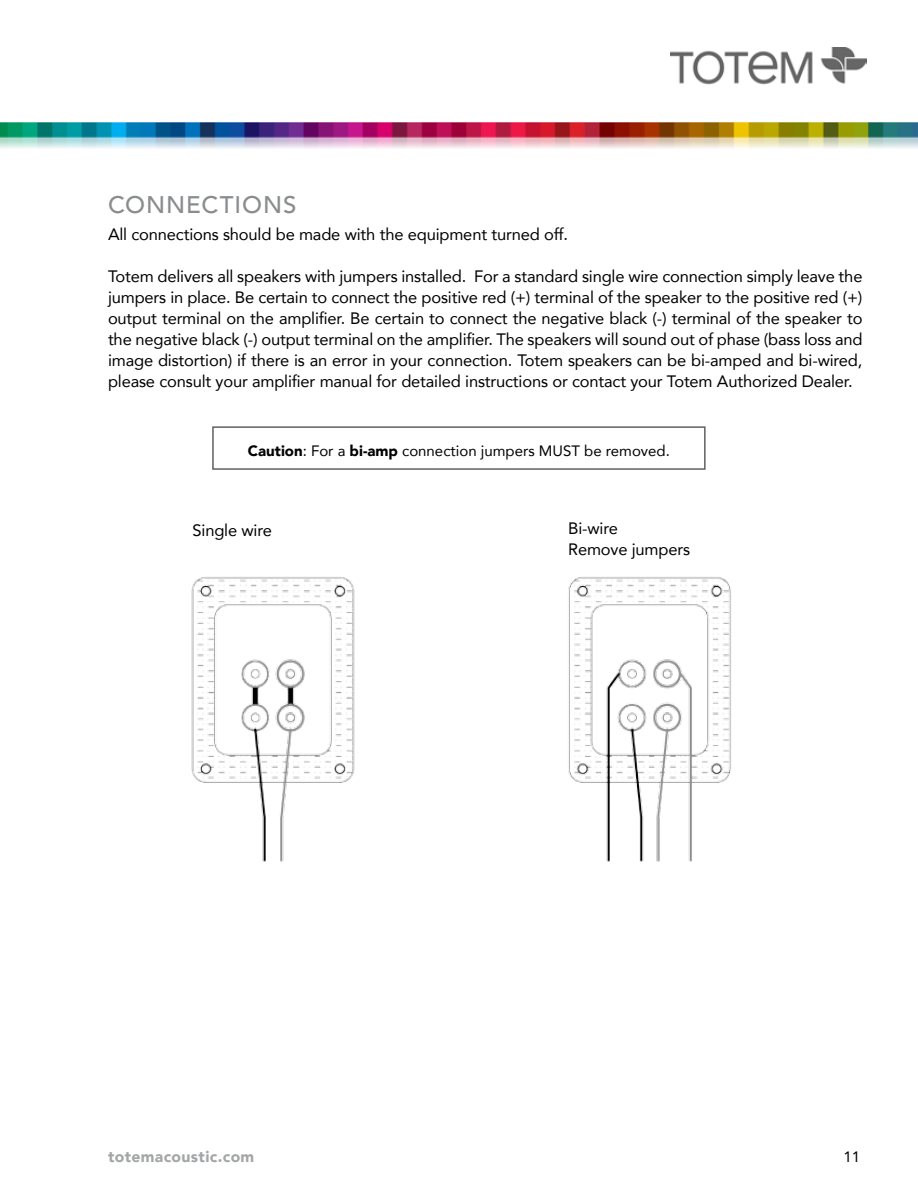
<style>
.page{position:relative;width:918px;height:1188px;background:#fff}
.page>*{position:absolute;margin:0;border:0;box-sizing:border-box;transform-origin:0 0}
.t1{font:500 24px "Avenir";letter-spacing:.04em;color:#8a8c8e}
.t2{font:16.5px/21px "Avenir";letter-spacing:-.01em;color:#000;text-align:justify}
.t3{font:900 15.75px "Avenir";letter-spacing:.02em;color:#757779}
.t4{font:15px "Avenir";color:#000}
.s1{font-weight:900}
</style>
<div class="page">
<img style="left:670px;top:48px;width:197px;height:37px">
<img style="left:0;top:122px;width:918px;height:26px">
<div style="left:212px;top:426px;width:494px;height:44px;border:2px solid #5f6062"></div>
<img style="left:191px;top:577px;width:540px;height:285px">
<h1 class="t1" style="left:108px;top:184px;width:190px">CONNECTIONS</h1>
<p class="t2" style="left:108px;top:223px;width:462px">All connections should be made with the equipment turned off.</p>
<p class="t2" style="left:108px;top:265px;width:756px">Totem delivers all speakers with jumpers installed. For a standard single wire connection simply leave the jumpers in place. Be certain to connect the positive red (+) terminal of the speaker to the positive red (+) output terminal on the amplifier. Be certain to connect the negative black (-) terminal of the speaker to the negative black (-) output terminal on the amplifier. The speakers will sound out of phase (bass loss and image distortion) if there is an error in your connection. Totem speakers can be bi-amped and bi-wired, please consult your amplifier manual for detailed instructions or contact your Totem Authorized Dealer.</p>
<p class="t4" style="left:248px;top:439px;width:423px"><span class="s1">Caution</span>: For a <span class="s1">bi-amp</span> connection jumpers MUST be removed.</p>
<p class="t2" style="left:193px;top:519px;width:81px">Single wire</p>
<p class="t2" style="left:568px;top:517px;width:123px">Bi-wire<br>Remove jumpers</p>
<p class="t3" style="left:108px;top:1143px;width:148px">totemacoustic.com</p>
<p class="t4" style="left:844px;top:1145px;width:18px">11</p>
</div>
